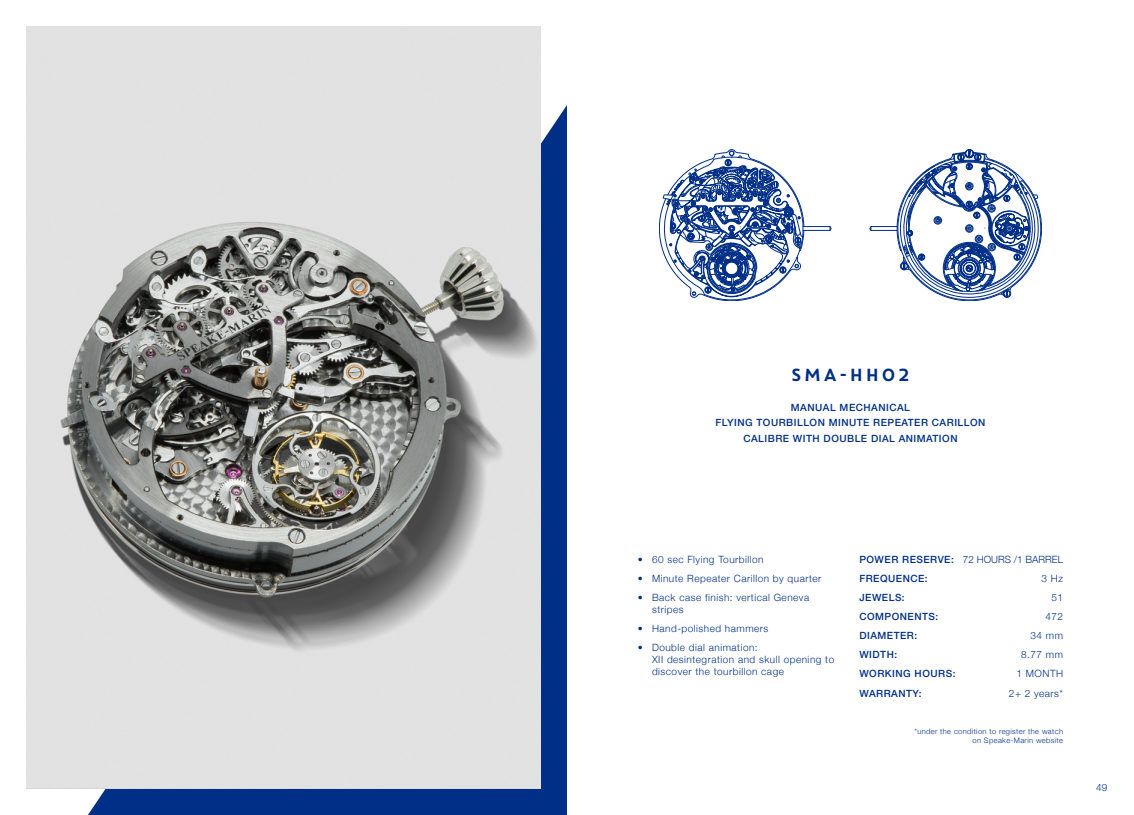
<style>
.page{position:relative;width:1134px;height:815px;background:#fff}
.page>*{position:absolute;margin:0;border:0;box-sizing:border-box;transform-origin:0 0}
.t1{font:17.5px "Core Circus";color:#002f87}
.t2{font:300 10px/12px "Helvetica Neue";letter-spacing:.05em;color:#002f87}
.t3{font:500 10px/15.5px "Helvetica Neue LT Pro";letter-spacing:.05em;color:#002f87;text-align:center}
.t4{font:300 10px "Helvetica Neue";color:#002f87}
.t5{font:300 7.5px/9px "Helvetica Neue";letter-spacing:.05em;color:#002f87;text-align:right}
.s1{font-family:"Helvetica Neue LT Pro";font-weight:500}
</style>
<div class="page">
<div style="left:88px;top:105px;width:479px;height:710px;background:#002f87"></div>
<img style="left:27px;top:27px;width:513px;height:761px">
<svg style="left:659px;top:149px;width:172px;height:152px"></svg>
<svg style="left:869px;top:149px;width:173px;height:152px"></svg>
<h1 class="t1" style="left:790px;top:363px;width:123px">SMA-HH02</h1>
<p class="t3" style="left:715px;top:399px;width:271px">MANUAL MECHANICAL<br>FLYING TOURBILLON MINUTE REPEATER CARILLON<br>CALIBRE WITH DOUBLE DIAL ANIMATION</p>
<p class="t2" style="left:638px;top:553px;width:127px">• 60 sec Flying Tourbillon</p>
<p class="t2" style="left:638px;top:572px;width:185px">• Minute Repeater Carillon by quarter</p>
<p class="t2" style="left:652px;top:591px;width:159px;text-indent:-14px">• Back case finish: vertical Geneva stripes</p>
<p class="t2" style="left:638px;top:622px;width:132px">• Hand-polished hammers</p>
<p class="t2" style="left:652px;top:641px;width:184px;text-indent:-14px">• Double dial animation:<br>XII desintegration and skull opening to discover the tourbillon cage</p>
<p class="t4" style="left:859px;top:551px;width:205px"><span class="s1">POWER RESERVE:</span> 72 HOURS /1 BARREL</p>
<p class="t3" style="left:859px;top:571px;width:70px">FREQUENCE:</p>
<p class="t2" style="left:1041px;top:572px;width:23px">3 Hz</p>
<p class="t3" style="left:859px;top:590px;width:47px">JEWELS:</p>
<p class="t2" style="left:1051px;top:591px;width:13px">51</p>
<p class="t3" style="left:859px;top:609px;width:80px">COMPONENTS:</p>
<p class="t2" style="left:1045px;top:610px;width:19px">472</p>
<p class="t3" style="left:859px;top:628px;width:59px">DIAMETER:</p>
<p class="t2" style="left:1030px;top:629px;width:34px">34 mm</p>
<p class="t3" style="left:859px;top:647px;width:39px">WIDTH:</p>
<p class="t2" style="left:1021px;top:648px;width:43px">8.77 mm</p>
<p class="t3" style="left:859px;top:666px;width:98px">WORKING HOURS:</p>
<p class="t2" style="left:1016px;top:667px;width:48px">1 MONTH</p>
<p class="t3" style="left:859px;top:685px;width:64px">WARRANTY:</p>
<p class="t2" style="left:1009px;top:686px;width:56px">2+ 2 years*</p>
<p class="t5" style="left:914px;top:727px;width:150px">*under the condition to register the watch on Speake-Marin website</p>
<p class="t2" style="left:1096px;top:780px;width:13px">49</p>
</div>
